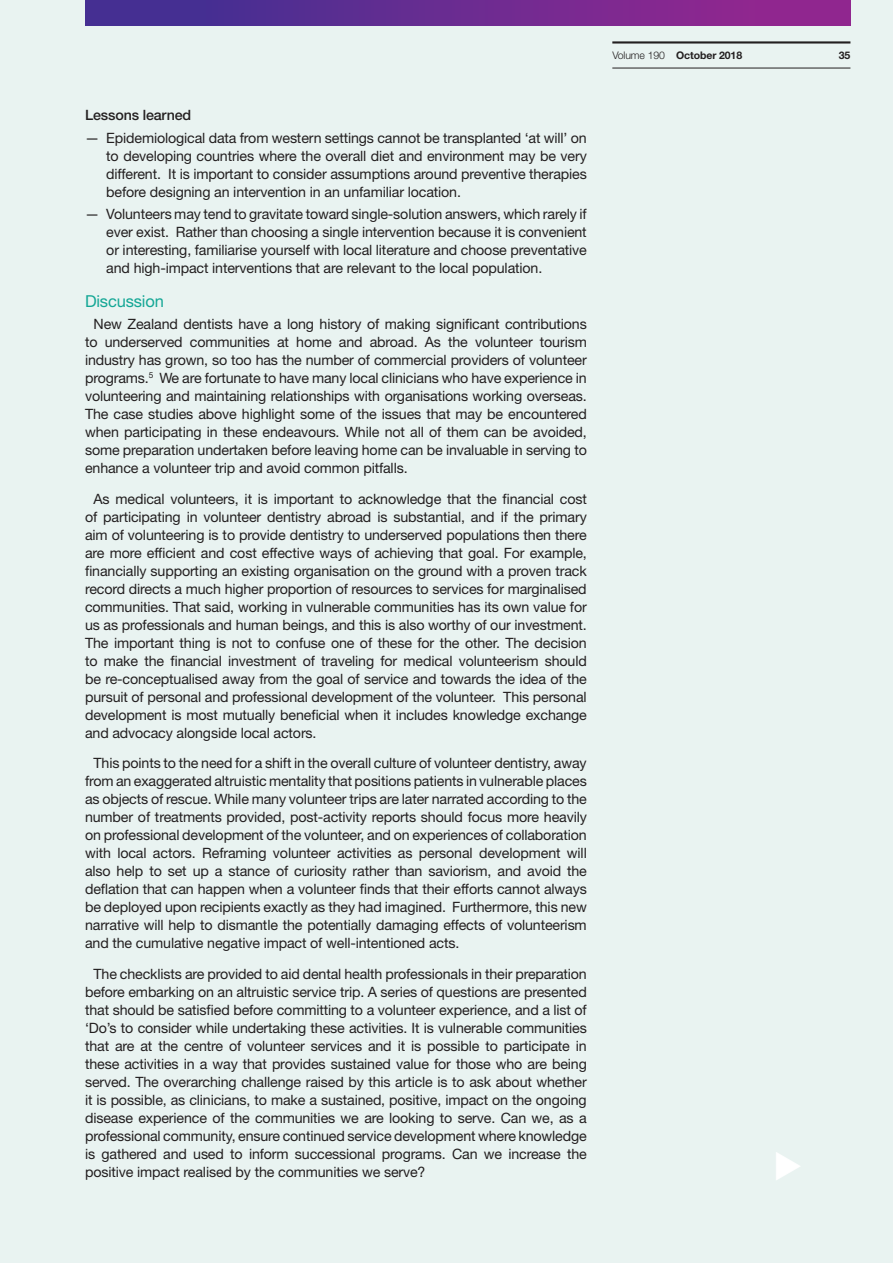
<style>
.page{position:relative;width:893px;height:1263px;background:#e9f3f1}
.page>*{position:absolute;margin:0;border:0;box-sizing:border-box;transform-origin:0 0}
.t1{font:16.5px "Helvetica Neue LT Std";letter-spacing:-.01em;color:#15a796}
.t2{font:14.25px/18px "Helvetica Neue LT Std";letter-spacing:-.01em;color:#231f20;text-align:justify}
.t3{font:500 14.25px "Helvetica Neue LT Std";letter-spacing:-.01em;color:#231f20}
.t4{font:700 10.5px "Helvetica Neue LT Std";letter-spacing:-.01em;color:#231f20}
.s1{font-weight:300}
</style>
<div class="page">
<hr style="left:612px;top:68px;width:238px;height:1px;background:#231f20">
<hr style="left:612px;top:41px;width:238px;height:3px;background:#231f20">
<div style="left:85px;top:0;width:765px;height:26px;background:linear-gradient(to right,#3c3192,#99268f)"></div>
<p class="t3" style="left:85px;top:107px;width:108px">Lessons learned</p>
<p class="t2" style="left:106px;top:128px;width:482px;text-indent:-21px">— Epidemiological data from western settings cannot be transplanted ‘at will’ on to developing countries where the overall diet and environment may be very different. It is important to consider assumptions around preventive therapies before designing an intervention in an unfamiliar location.</p>
<p class="t2" style="left:106px;top:205px;width:482px;text-indent:-21px">— Volunteers may tend to gravitate toward single-solution answers, which rarely if ever exist. Rather than choosing a single intervention because it is convenient or interesting, familiarise yourself with local literature and choose preventative and high-impact interventions that are relevant to the local population.</p>
<p class="t1" style="left:85px;top:291px;width:80px">Discussion</p>
<p class="t2" style="left:85px;top:315px;width:503px;text-indent:9px">New Zealand dentists have a long history of making significant contributions to underserved communities at home and abroad. As the volunteer tourism industry has grown, so too has the number of commercial providers of volunteer programs.<sup>5</sup> We are fortunate to have many local clinicians who have experience in volunteering and maintaining relationships with organisations working overseas.<br>The case studies above highlight some of the issues that may be encountered when participating in these endeavours. While not all of them can be avoided, some preparation undertaken before leaving home can be invaluable in serving to enhance a volunteer trip and avoid common pitfalls.</p>
<p class="t2" style="left:85px;top:489px;width:503px;text-indent:9px">As medical volunteers, it is important to acknowledge that the financial cost of participating in volunteer dentistry abroad is substantial, and if the primary aim of volunteering is to provide dentistry to underserved populations then there are more efficient and cost effective ways of achieving that goal. For example, financially supporting an existing organisation on the ground with a proven track record directs a much higher proportion of resources to services for marginalised communities. That said, working in vulnerable communities has its own value for us as professionals and human beings, and this is also worthy of our investment.<br>The important thing is not to confuse one of these for the other. The decision to make the financial investment of traveling for medical volunteerism should be re-conceptualised away from the goal of service and towards the idea of the pursuit of personal and professional development of the volunteer. This personal development is most mutually beneficial when it includes knowledge exchange and advocacy alongside local actors.</p>
<p class="t2" style="left:85px;top:754px;width:503px;text-indent:9px">This points to the need for a shift in the overall culture of volunteer dentistry, away from an exaggerated altruistic mentality that positions patients in vulnerable places as objects of rescue. While many volunteer trips are later narrated according to the number of treatments provided, post-activity reports should focus more heavily on professional development of the volunteer, and on experiences of collaboration with local actors. Reframing volunteer activities as personal development will also help to set up a stance of curiosity rather than saviorism, and avoid the deflation that can happen when a volunteer finds that their efforts cannot always be deployed upon recipients exactly as they had imagined. Furthermore, this new narrative will help to dismantle the potentially damaging effects of volunteerism and the cumulative negative impact of well-intentioned acts.</p>
<p class="t2" style="left:85px;top:965px;width:503px;text-indent:9px">The checklists are provided to aid dental health professionals in their preparation before embarking on an altruistic service trip. A series of questions are presented that should be satisfied before committing to a volunteer experience, and a list of ‘Do’s to consider while undertaking these activities. It is vulnerable communities that are at the centre of volunteer services and it is possible to participate in these activities in a way that provides sustained value for those who are being served. The overarching challenge raised by this article is to ask about whether it is possible, as clinicians, to make a sustained, positive, impact on the ongoing disease experience of the communities we are looking to serve. Can we, as a professional community, ensure continued service development where knowledge is gathered and used to inform successional programs. Can we increase the positive impact realised by the communities we serve?</p>
<p class="t4" style="left:612px;top:49px;width:131px"><span class="s1">Volume 190</span> October 2018</p>
<p class="t4" style="left:839px;top:49px;width:13px">35</p>
</div>
